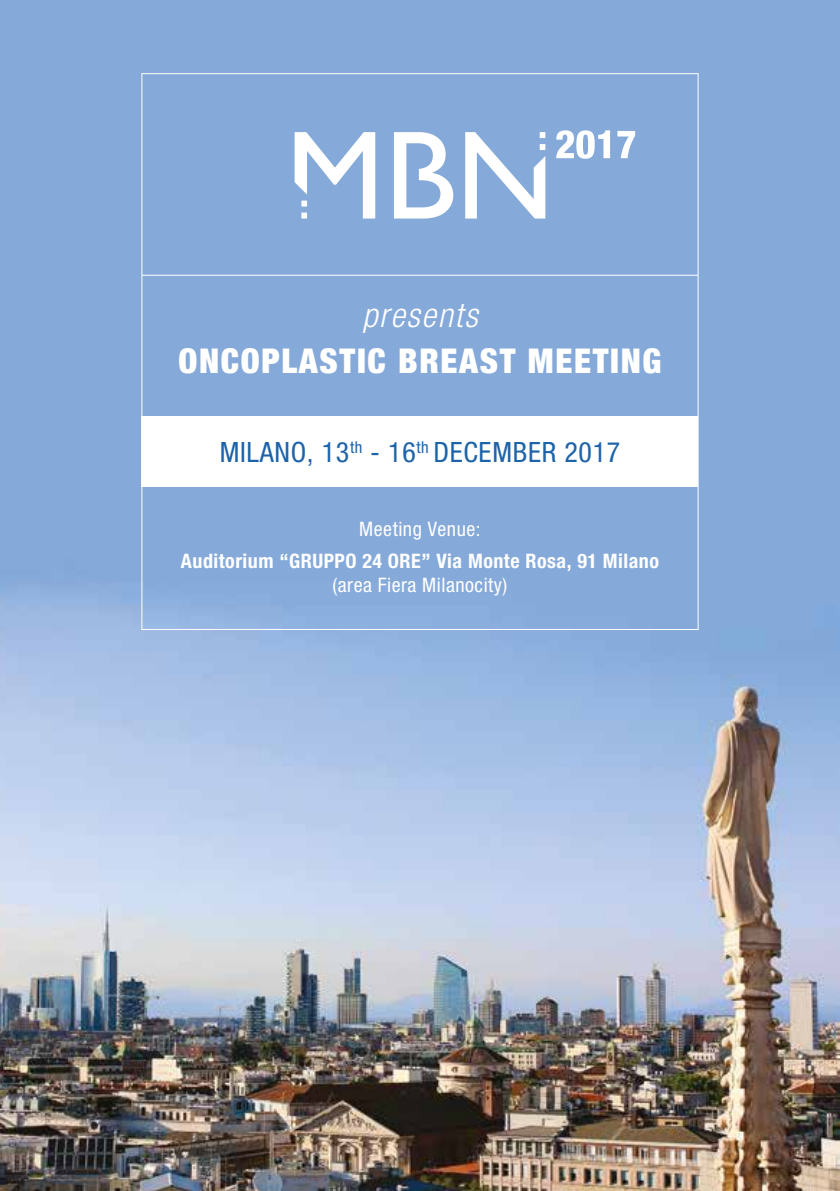
<style>
.page{position:relative;width:840px;height:1191px;background:#fff}
.page>*{position:absolute;margin:0;border:0;box-sizing:border-box;transform-origin:0 0}
.t1{font:900 condensed 34px "Helvetica Neue";letter-spacing:.05em;color:#fff}
.t2{font:italic 300 condensed 34px "Helvetica Neue LT Std";letter-spacing:.05em;color:#fff}
.t3{font:condensed 28px "Helvetica Neue LT Std";letter-spacing:.025em;color:#1d63a9}
.t4{font:700 condensed 20px "Helvetica Neue LT Std";letter-spacing:.025em;color:#fff}
.t5{font:condensed 20px "Helvetica Neue LT Std";letter-spacing:.025em;color:#fff}
</style>
<div class="page">
<img style="left:0;top:0;width:839px;height:1191px">
<svg style="left:294px;top:132px;width:81px;height:86px"></svg>
<svg style="left:465px;top:132px;width:80px;height:86px"></svg>
<svg style="left:393px;top:132px;width:60px;height:86px"></svg>
<svg style="left:556px;top:130px;width:53px;height:29px"></svg>
<svg style="left:617px;top:131px;width:17px;height:27px"></svg>
<hr style="left:142px;top:275px;width:555px;height:1px;background:#fff">
<div style="left:142px;top:416px;width:555px;height:70px;background:#fff"></div>
<h1 class="t2" style="left:362px;top:296px;width:117px">presents</h1>
<h1 class="t1" style="left:178px;top:333px;width:484px">ONCOPLASTIC BREAST MEETING</h1>
<h2 class="t3" style="left:219px;top:436px;width:402px">MILANO, 13<sup>th</sup> - 16<sup>th</sup> DECEMBER 2017</h2>
<p class="t5" style="left:359px;top:517px;width:123px">Meeting Venue:</p>
<p class="t4" style="left:181px;top:549px;width:479px">Auditorium “GRUPPO 24 ORE” Via Monte Rosa, 91 Milano</p>
<p class="t5" style="left:332px;top:573px;width:176px">(area Fiera Milanocity)</p>
</div>
